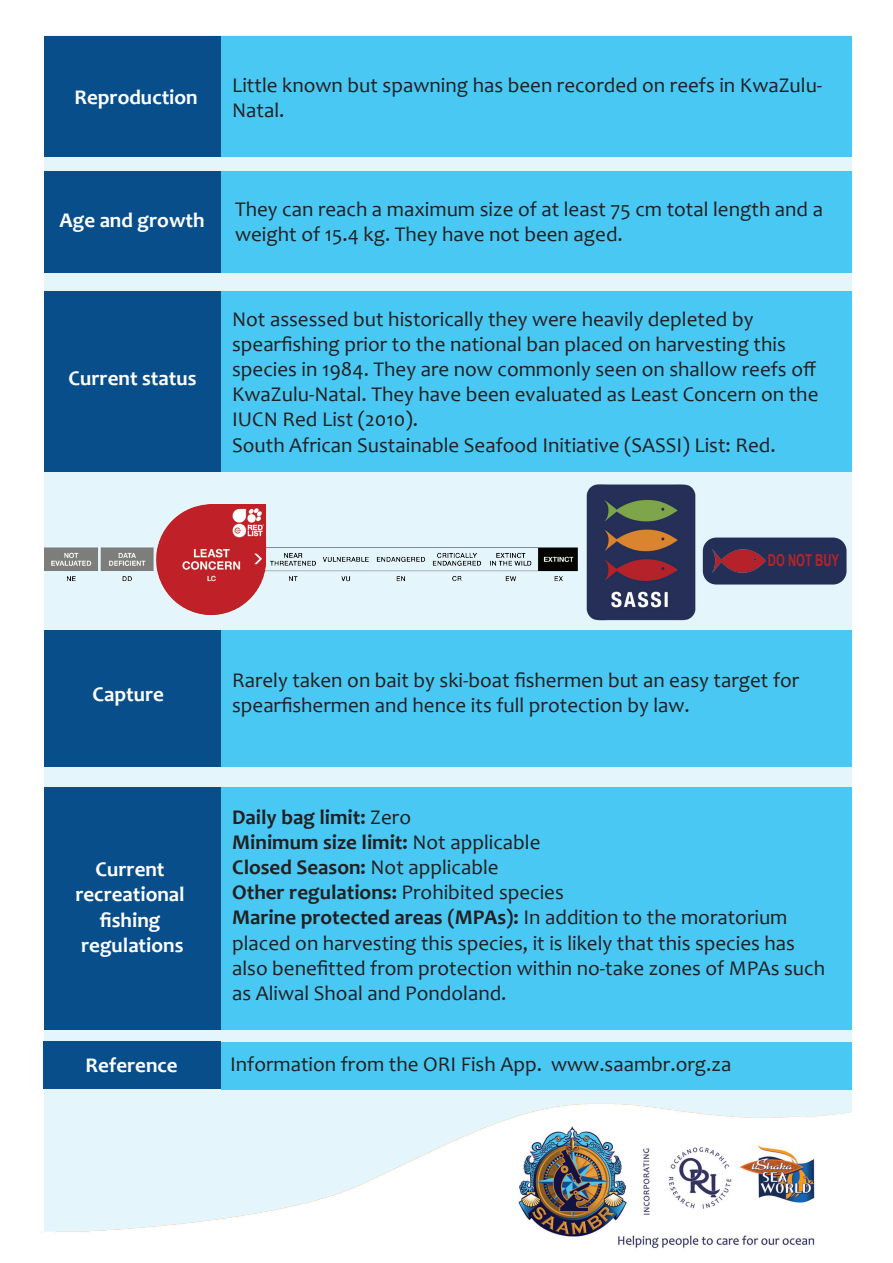
<style>
.page{position:relative;width:893px;height:1263px;background:#fff}
.page>*{position:absolute;margin:0;border:0;box-sizing:border-box;transform-origin:0 0}
.t1{font:21px/25.2px "Candara";color:#231f20}
.t2{font:700 21px/25.2px "Candara";color:#fff;text-align:center}
.t3{font:700 16.5px "Arial";color:#b5242a;scale:.69 1}
.s1{font-weight:700}
</style>
<div class="page">
<div style="left:44px;top:35px;width:808px;height:1228px;background:#e4f5fc"></div>
<div style="left:44px;top:36px;width:177px;height:120px;background:#084e8b"></div>
<div style="left:221px;top:36px;width:631px;height:120px;background:#49c8f4"></div>
<div style="left:44px;top:630px;width:177px;height:136px;background:#084e8b"></div>
<div style="left:221px;top:630px;width:631px;height:136px;background:#49c8f4"></div>
<div style="left:44px;top:787px;width:177px;height:242px;background:#084e8b"></div>
<div style="left:221px;top:787px;width:631px;height:242px;background:#49c8f4"></div>
<div style="left:44px;top:1042px;width:177px;height:47px;background:#084e8b"></div>
<div style="left:221px;top:1042px;width:631px;height:47px;background:#49c8f4"></div>
<img style="left:43px;top:1074px;width:809px;height:189px">
<div style="left:703px;top:537px;width:143px;height:47px;background:#242f58;border-radius:14px"></div>
<img style="left:712px;top:549px;width:53px;height:24px">
<img style="left:586px;top:484px;width:110px;height:137px">
<div style="left:44px;top:292px;width:177px;height:180px;background:#084e8b"></div>
<div style="left:221px;top:292px;width:631px;height:180px;background:#49c8f4"></div>
<img style="left:45px;top:504px;width:533px;height:110px">
<div style="left:44px;top:171px;width:177px;height:102px;background:#084e8b"></div>
<div style="left:221px;top:171px;width:631px;height:102px;background:#49c8f4"></div>
<p class="t2" style="left:75px;top:85px;width:125px">Reproduction</p>
<p class="t1" style="left:232px;top:73px;width:592px">Little known but spawning has been recorded on reefs in KwaZulu-<br>Natal.</p>
<p class="t2" style="left:60px;top:207px;width:147px">Age and growth</p>
<p class="t1" style="left:235px;top:197px;width:589px">They can reach a maximum size of at least 75 cm total length and a weight of 15.4 kg. They have not been aged.</p>
<p class="t2" style="left:69px;top:365px;width:130px">Current status</p>
<p class="t1" style="left:232px;top:306px;width:588px">Not assessed but historically they were heavily depleted by spearfishing prior to the national ban placed on harvesting this species in 1984. They are now commonly seen on shallow reefs off KwaZulu-Natal. They have been evaluated as Least Concern on the IUCN Red List (2010).<br>South African Sustainable Seafood Initiative (SASSI) List: Red.</p>
<p class="t3" style="left:768px;top:549px;width:105px">DO NOT BUY</p>
<p class="t2" style="left:93px;top:682px;width:73px">Capture</p>
<p class="t2" style="left:75px;top:856px;width:111px">Current recreational fishing regulations</p>
<p class="t1" style="left:232px;top:667px;width:569px">Rarely taken on bait by ski-boat fishermen but an easy target for spearfishermen and hence its full protection by law.</p>
<p class="t1" style="left:232px;top:804px;width:594px"><span class="s1">Daily bag limit:</span> Zero<br><span class="s1">Minimum size limit:</span> Not applicable<br><span class="s1">Closed Season:</span> Not applicable<br><span class="s1">Other regulations:</span> Prohibited species<br><span class="s1">Marine protected areas (MPAs):</span> In addition to the moratorium placed on harvesting this species, it is likely that this species has also benefitted from protection within no-take zones of MPAs such as Aliwal Shoal and Pondoland.</p>
<p class="t2" style="left:86px;top:1052px;width:94px">Reference</p>
<p class="t1" style="left:230px;top:1051px;width:503px">Information from the ORI Fish App. www.saambr.org.za</p>
</div>
